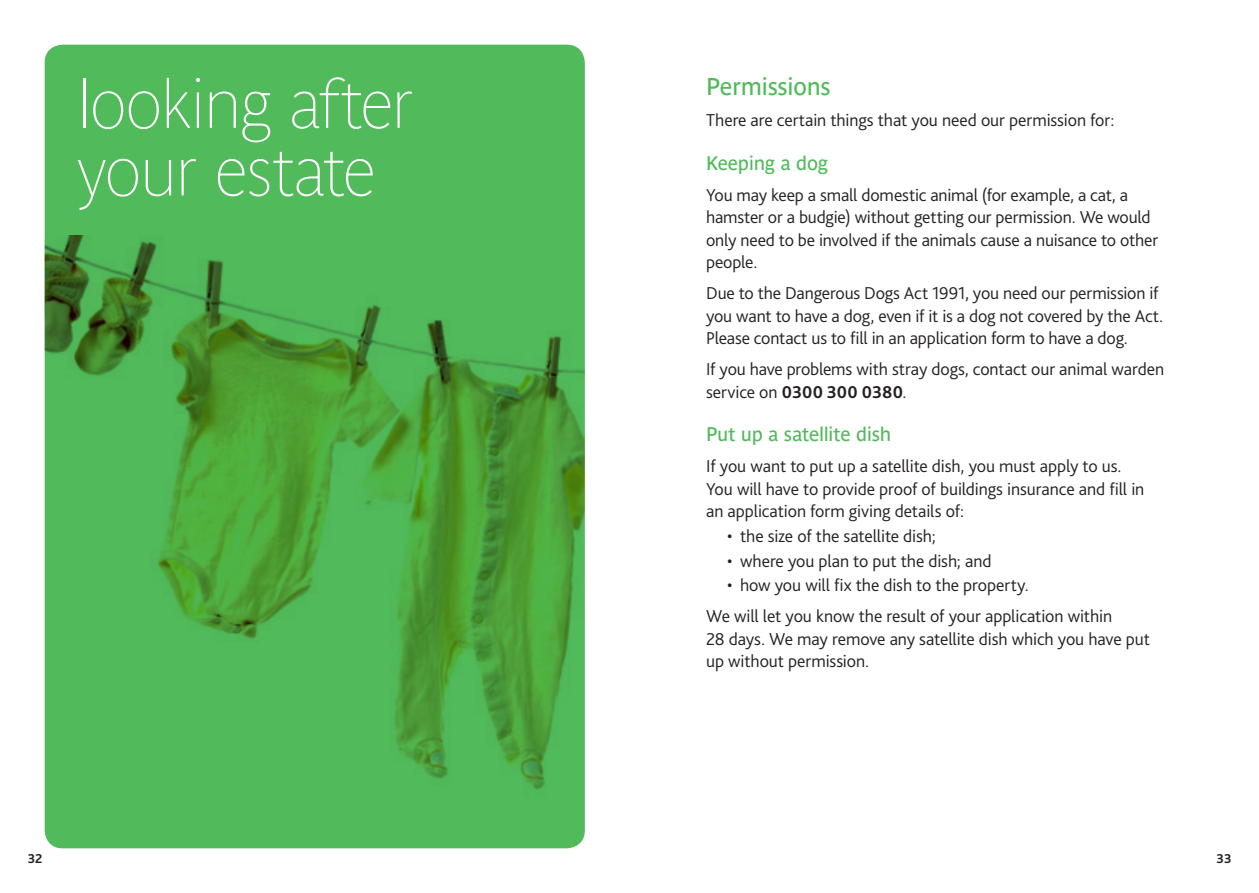
<style>
.page{position:relative;width:1259px;height:893px;background:#fff}
.page>*{position:absolute;margin:0;border:0;box-sizing:border-box;transform-origin:0 0}
.t1{font:67.5px/67.5px "Parisine Std Clair";letter-spacing:-.025em;color:#fff}
.t2{font:24px "Parisine Std";letter-spacing:-.015em;color:#51ba5b}
.t3{font:19.5px "Parisine Std";letter-spacing:-.015em;color:#51ba5b}
.t4{font:300 18px/22.5px "Bliss Pro";letter-spacing:-.01em;color:#231f20}
.t5{font:700 13.5px "Bliss Pro";color:#231f20}
.s1{font-weight:700}
</style>
<div class="page">
<div style="left:45px;top:45px;width:540px;height:803px;background:#51ba5b;border-radius:18px"></div>
<img style="left:45px;top:235px;width:540px;height:569px">
<h1 class="t1" style="left:77px;top:70px;width:338px">looking after your estate</h1>
<h2 class="t2" style="left:706px;top:72px;width:126px">Permissions</h2>
<p class="t4" style="left:706px;top:108px;width:410px">There are certain things that you need our permission for:</p>
<p class="t3" style="left:706px;top:151px;width:123px">Keeping a dog</p>
<p class="t4" style="left:706px;top:183px;width:453px">You may keep a small domestic animal (for example, a cat, a hamster or a budgie) without getting our permission. We would only need to be involved if the animals cause a nuisance to other people.</p>
<p class="t4" style="left:706px;top:281px;width:458px">Due to the Dangerous Dogs Act 1991, you need our permission if you want to have a dog, even if it is a dog not covered by the Act.<br>Please contact us to fill in an application form to have a dog.</p>
<p class="t4" style="left:706px;top:357px;width:460px">If you have problems with stray dogs, contact our animal warden service on <span class="s1">0300 300 0380</span>.</p>
<p class="t3" style="left:706px;top:423px;width:187px">Put up a satellite dish</p>
<p class="t4" style="left:706px;top:455px;width:440px">If you want to put up a satellite dish, you must apply to us.<br>You will have to provide proof of buildings insurance and fill in an application form giving details of:</p>
<p class="t4" style="left:727px;top:524px;width:210px">• the size of the satellite dish;</p>
<p class="t4" style="left:727px;top:549px;width:266px">• where you plan to put the dish; and</p>
<p class="t4" style="left:706px;top:569px;width:407px;line-height:31px;text-indent:21px">• how you will fix the dish to the property.<br>We will let you know the result of your application within</p>
<p class="t4" style="left:706px;top:627px;width:445px">28 days. We may remove any satellite dish which you have put up without permission.</p>
<p class="t5" style="left:28px;top:850px;width:16px">32</p>
<p class="t5" style="left:1216px;top:850px;width:17px">33</p>
</div>
